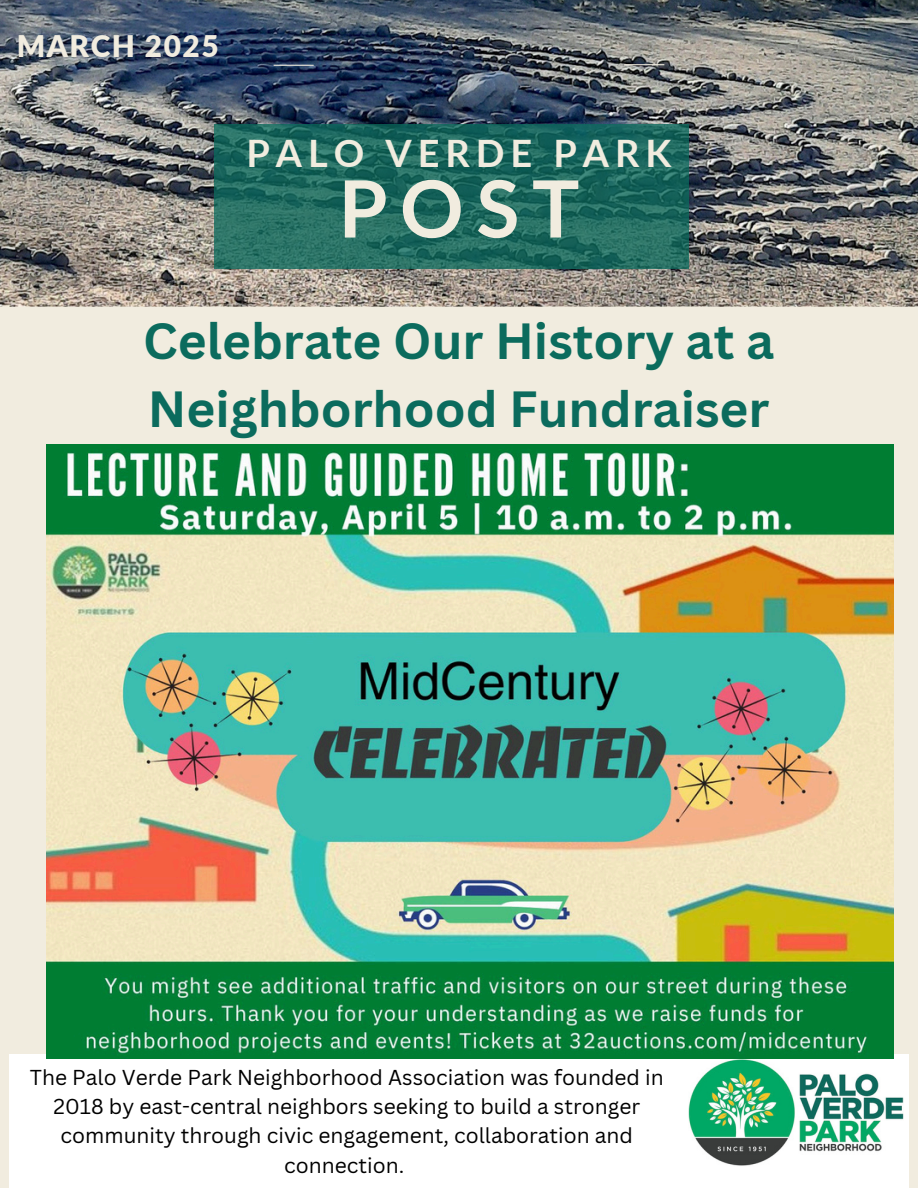
<style>
.page{position:relative;width:918px;height:1188px;background:#f1ecdf}
.page>*{position:absolute;margin:0;border:0;box-sizing:border-box;transform-origin:0 0}
.t1{font:700 79.05px "Lato";color:#f1ecdf}
.t2{font:700 49.5px/68.7px "Canva Sans";color:#0b6b5d}
.t3{font:700 37.8px "Lato";letter-spacing:.16em;color:#f1ecdf}
.t4{font:900 29.85px "Lato";letter-spacing:.05em;color:#f1ecdf}
.t5{font:21px/29.2px "Canva Sans";color:#000;text-align:center}
</style>
<div class="page">
<img style="left:0;top:0;width:918px;height:307px">
<svg style="left:214px;top:124px;width:475px;height:144px;background:#1f695f"></svg>
<hr style="left:274px;top:65px;width:40px;height:1px;background:#f1ecdf">
<hr style="left:624px;top:64px;width:40px;height:1px;background:#f1ecdf">
<div style="left:9px;top:1054px;width:900px;height:134px;background:#fff"></div>
<img style="left:689px;top:1059px;width:214px;height:107px">
<img style="left:46px;top:445px;width:847px;height:614px">
<h3 class="t4" style="left:17px;top:28px;width:203px">MARCH 2025</h3>
<p class="t3" style="left:247px;top:129px;width:426px">PALO VERDE PARK</p>
<p class="t1" style="left:339px;top:160px;width:242px">POST</p>
<h1 class="t2" style="left:143px;top:305px;width:632px">Celebrate Our History at a<br>Neighborhood Fundraiser</h1>
<h4 class="t5" style="left:30px;top:1062px;width:636px">The Palo Verde Park Neighborhood Association was founded in 2018 by east-central neighbors seeking to build a stronger community through civic engagement, collaboration and connection.</h4>
</div>
